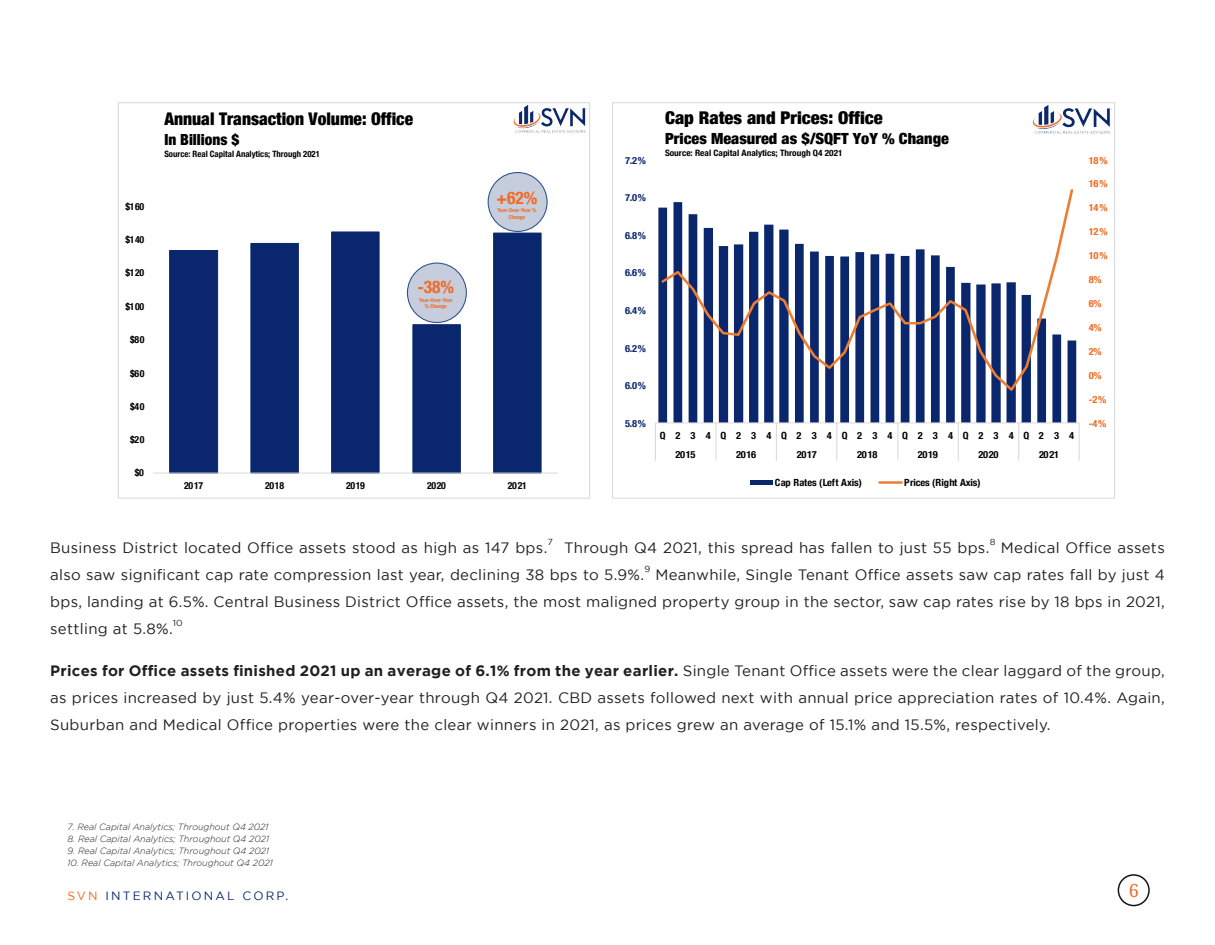
<style>
.page{position:relative;width:1215px;height:945px;background:#fff}
.page>*{position:absolute;margin:0;border:0;box-sizing:border-box;transform-origin:0 0}
.t1{font:18px "Noto Serif";color:#f26b26}
.t2{font:900 condensed 17.55px "Helvetica Neue";color:#000;scale:1.06 1}
.t3{font:900 condensed 17.4px "Helvetica Neue";color:#000}
.t4{font:700 condensed 17.4px "Helvetica Neue";color:#f46a22}
.t5{font:900 condensed 15.45px "Helvetica Neue";color:#000;scale:1.06 1}
.t6{font:900 condensed 15.3px "Helvetica Neue";color:#000}
.Ebook_intro{font:15px/27px "Gotham";letter-spacing:.02em;color:#231f20;text-align:justify}
.Ebook_subtitle{font:12px "Gotham";letter-spacing:.18em;color:#09286d}
.t7{font:700 condensed 9.9px "Helvetica Neue";letter-spacing:-.015em;color:#000;scale:1.06 1}
.t8{font:700 condensed 9.9px "Helvetica Neue";color:#0a276d;scale:1.06 1}
.t9{font:700 condensed 9.9px/18.6px "Helvetica Neue";letter-spacing:.93em;color:#000;scale:1.06 1}
.t10{font:700 condensed 9.9px "Helvetica Neue";letter-spacing:-.035em;color:#f46a22;scale:1.06 1}
.t11{font:700 condensed 9.9px "Helvetica Neue";letter-spacing:.04em;color:#000;scale:1.06 1}
.t12{font:700 condensed 9.75px "Helvetica Neue";letter-spacing:-.035em;color:#000}
.Ebook_subtitle-2{font:italic 300 9px "Gotham";color:#231f20}
.t13{font:700 condensed 8.85px "Helvetica Neue";color:#000;scale:1.06 1}
.t14{font:700 condensed 8.7px "Helvetica Neue";color:#000}
.Ebook_intro-2{font:8.7px "Gotham";color:#231f20;scale:1.05 1}
.t15{font:700 condensed 5.4px/6.6px "Helvetica Neue";color:#f46a22;text-align:center}
.s1{font-weight:700}
.s2{color:#f36a21}
</style>
<div class="page">
<div style="left:1118px;top:874px;width:32px;height:32px;border:2px solid #151413;border-radius:50%"></div>
<svg style="left:169px;top:231px;width:373px;height:242px"></svg>
<hr style="left:153px;top:473px;width:405px;height:1px;background:#d9d9d9">
<div style="left:407px;top:263px;width:59px;height:60px;background:#c6cddd;border-radius:50%"></div>
<div style="left:407px;top:263px;width:60px;height:60px;border:1px solid #2f528f;border-radius:50%"></div>
<div style="left:488px;top:173px;width:59px;height:58px;background:#c6cddd;border-radius:50%"></div>
<div style="left:488px;top:172px;width:60px;height:60px;border:1px solid #2f528f;border-radius:50%"></div>
<img style="left:513px;top:103px;width:77px;height:33px">
<svg style="left:658px;top:207px;width:418px;height:215px;fill:#0a276d"></svg>
<hr style="left:655px;top:422px;width:424px;height:1px;background:#d9d9d9">
<svg style="left:655px;top:423px;width:1px;height:38px"></svg>
<svg style="left:716px;top:423px;width:1px;height:38px"></svg>
<svg style="left:776px;top:423px;width:1px;height:38px"></svg>
<svg style="left:836px;top:423px;width:1px;height:38px"></svg>
<svg style="left:897px;top:423px;width:1px;height:38px"></svg>
<svg style="left:958px;top:423px;width:1px;height:38px"></svg>
<svg style="left:1018px;top:423px;width:1px;height:38px"></svg>
<svg style="left:1079px;top:423px;width:1px;height:38px"></svg>
<svg style="left:659px;top:189px;width:416px;height:205px"></svg>
<div style="left:750px;top:480px;width:23px;height:5px;background:#0a276d"></div>
<hr style="left:880px;top:481px;width:22px;height:3px;background:#ed7d31">
<img style="left:1032px;top:103px;width:83px;height:33px">
<p class="t12" style="left:125px;top:198px;width:20px">$160</p>
<p class="t12" style="left:125px;top:231px;width:20px">$140</p>
<p class="t12" style="left:125px;top:265px;width:20px">$120</p>
<p class="t12" style="left:125px;top:298px;width:20px">$100</p>
<p class="t12" style="left:130px;top:332px;width:16px">$80</p>
<p class="t12" style="left:130px;top:365px;width:16px">$60</p>
<p class="t12" style="left:130px;top:398px;width:16px">$40</p>
<p class="t12" style="left:130px;top:432px;width:16px">$20</p>
<p class="t12" style="left:135px;top:465px;width:11px">$0</p>
<p class="t3" style="left:164px;top:105px;width:250px">Annual Transaction Volume: Office</p>
<p class="t6" style="left:164px;top:127px;width:76px">In Billions $</p>
<p class="t14" style="left:164px;top:146px;width:157px">Source: Real Capital Analytics; Through 2021</p>
<p class="t4" style="left:417px;top:272px;width:38px">-38%</p>
<p class="t15" style="left:419px;top:296px;width:35px">Year-Over-Year % Change</p>
<p class="t4" style="left:497px;top:183px;width:42px">+62%</p>
<p class="t15" style="left:497px;top:207px;width:40px">Year-Over-Year %<br>Change</p>
<p class="t12" style="left:184px;top:477px;width:20px">2017</p>
<p class="t12" style="left:265px;top:477px;width:20px">2018</p>
<p class="t12" style="left:346px;top:477px;width:20px">2019</p>
<p class="t12" style="left:427px;top:477px;width:20px">2020</p>
<p class="t12" style="left:508px;top:477px;width:20px">2021</p>
<p class="t8" style="left:625px;top:152px;width:21px">7.2%</p>
<p class="t8" style="left:625px;top:189px;width:21px">7.0%</p>
<p class="t8" style="left:625px;top:227px;width:21px">6.8%</p>
<p class="t8" style="left:625px;top:265px;width:21px">6.6%</p>
<p class="t8" style="left:625px;top:302px;width:21px">6.4%</p>
<p class="t8" style="left:625px;top:340px;width:21px">6.2%</p>
<p class="t8" style="left:625px;top:378px;width:21px">6.0%</p>
<p class="t8" style="left:625px;top:415px;width:21px">5.8%</p>
<p class="t2" style="left:665px;top:103px;width:207px">Cap Rates and Prices: Office</p>
<p class="t5" style="left:665px;top:126px;width:269px">Prices Measured as $/SQFT YoY % Change</p>
<p class="t13" style="left:665px;top:145px;width:169px">Source: Real Capital Analytics; Through Q4 2021</p>
<p class="t9" style="left:676px;top:426px;width:378px;text-indent:-16px">Q234Q234Q234Q234Q234Q234Q234<br>2015</p>
<p class="t11" style="left:736px;top:446px;width:20px">2016</p>
<p class="t11" style="left:797px;top:446px;width:20px">2017</p>
<p class="t11" style="left:857px;top:446px;width:20px">2018</p>
<p class="t11" style="left:918px;top:446px;width:20px">2019</p>
<p class="t11" style="left:978px;top:446px;width:20px">2020</p>
<p class="t11" style="left:1039px;top:446px;width:20px">2021</p>
<p class="t7" style="left:775px;top:474px;width:83px">Cap Rates (Left Axis)</p>
<p class="t7" style="left:904px;top:474px;width:74px">Prices (Right Axis)</p>
<p class="t10" style="left:1089px;top:152px;width:19px">18%</p>
<p class="t10" style="left:1089px;top:176px;width:19px">16%</p>
<p class="t10" style="left:1089px;top:200px;width:19px">14%</p>
<p class="t10" style="left:1089px;top:223px;width:19px">12%</p>
<p class="t10" style="left:1089px;top:248px;width:19px">10%</p>
<p class="t10" style="left:1089px;top:272px;width:14px">8%</p>
<p class="t10" style="left:1089px;top:295px;width:14px">6%</p>
<p class="t10" style="left:1089px;top:319px;width:14px">4%</p>
<p class="t10" style="left:1089px;top:343px;width:14px">2%</p>
<p class="t10" style="left:1089px;top:367px;width:14px">0%</p>
<p class="t10" style="left:1089px;top:391px;width:18px">-2%</p>
<p class="t10" style="left:1089px;top:415px;width:18px">-4%</p>
<p class="Ebook_intro" style="left:50px;top:534px;width:499px">Business District located Office assets stood as high as 147 bps.</p>
<p class="Ebook_intro-2" style="left:548px;top:537px;width:7px">7</p>
<p class="Ebook_intro" style="left:564px;top:534px;width:427px">Through Q4 2021, this spread has fallen to just 55 bps.</p>
<p class="Ebook_intro-2" style="left:990px;top:537px;width:7px">8</p>
<p class="Ebook_intro" style="left:1001px;top:534px;width:165px">Medical Office assets</p>
<p class="Ebook_intro" style="left:50px;top:561px;width:595px">also saw significant cap rate compression last year, declining 38 bps to 5.9%.</p>
<p class="Ebook_intro-2" style="left:644px;top:564px;width:7px">9</p>
<p class="Ebook_intro" style="left:50px;top:561px;width:1116px;text-indent:605px">Meanwhile, Single Tenant Office assets saw cap rates fall by just 4 bps, landing at 6.5%. Central Business District Office assets, the most maligned property group in the sector, saw cap rates rise by 18 bps in 2021, settling at 5.8%.</p>
<p class="Ebook_intro-2" style="left:173px;top:618px;width:11px">10</p>
<p class="Ebook_intro" style="left:50px;top:657px;width:1116px"><span class="s1">Prices for Office assets finished 2021 up an average of 6.1% from the year earlier.</span> Single Tenant Office assets were the clear laggard of the group, as prices increased by just 5.4% year-over-year through Q4 2021. CBD assets followed next with annual price appreciation rates of 10.4%. Again, Suburban and Medical Office properties were the clear winners in 2021, as prices grew an average of 15.1% and 15.5%, respectively.</p>
<p class="Ebook_subtitle-2" style="left:68px;top:822px;width:202px">7. Real Capital Analytics; Throughout Q4 2021</p>
<p class="Ebook_subtitle-2" style="left:68px;top:834px;width:203px">8. Real Capital Analytics; Throughout Q4 2021</p>
<p class="Ebook_subtitle-2" style="left:68px;top:846px;width:203px">9. Real Capital Analytics; Throughout Q4 2021</p>
<p class="Ebook_subtitle-2" style="left:68px;top:858px;width:207px">10. Real Capital Analytics; Throughout Q4 2021</p>
<p class="Ebook_subtitle" style="left:68px;top:889px;width:222px"><span class="s2">SVN</span> INTERNATIONAL CORP.</p>
<p class="t1" style="left:1129px;top:878px;width:12px">6</p>
</div>
